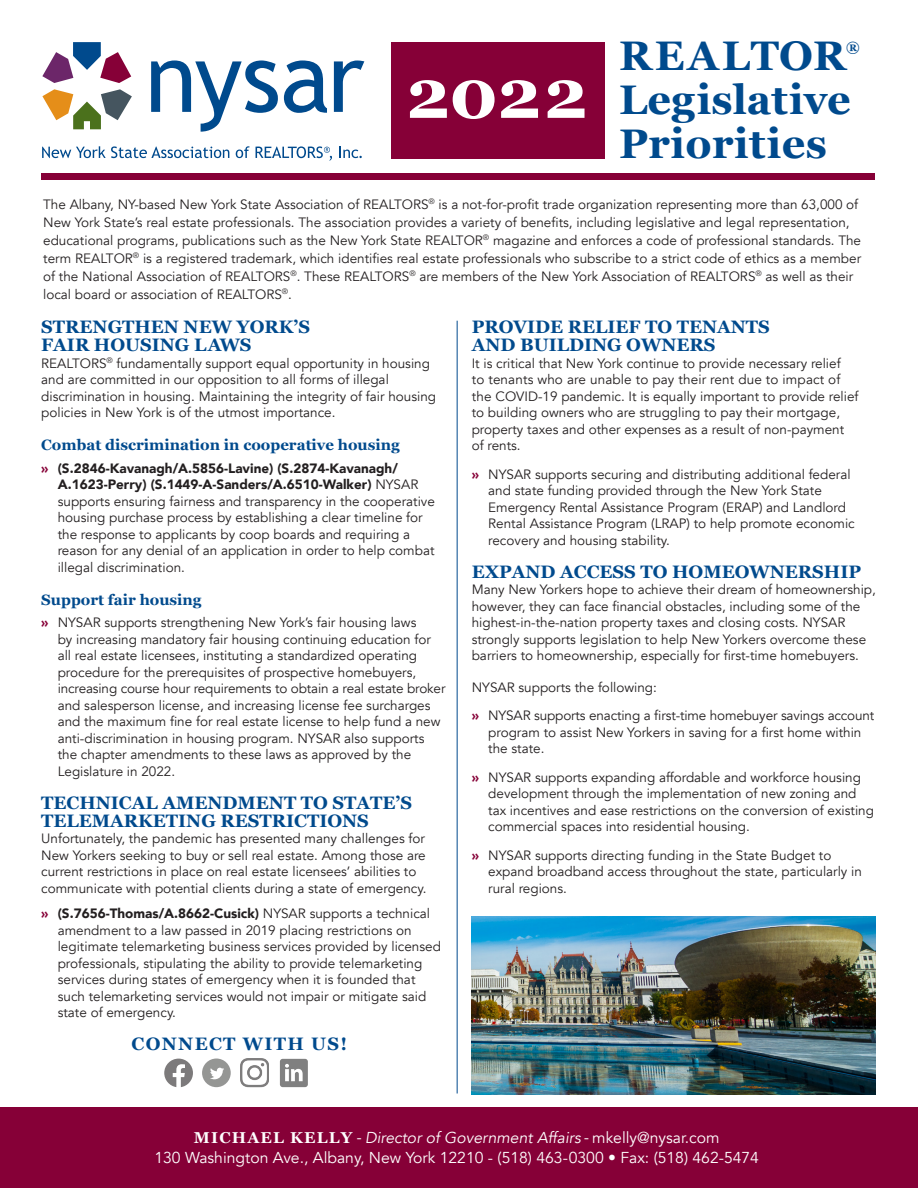
<style>
.page{position:relative;width:918px;height:1188px;background:#fff}
.page>*{position:absolute;margin:0;border:0;box-sizing:border-box;transform-origin:0 0}
.t1{font:700 69.75px "Georgia";color:#fff}
.t2{font:700 41.25px/44.1px "Georgia";letter-spacing:.01em;color:#004a8d}
.t3{font:700 41.25px "Georgia";letter-spacing:.045em;color:#004a8d}
.t4{font:700 18px/18px "Georgia";color:#004a8d}
.t5{font:700 18px "Georgia";letter-spacing:.075em;color:#004a8d}
.t6{font:15.75px "Avenir";color:#fff}
.t7{font:italic 15.75px "Avenir";color:#fff}
.t8{font:700 15px "Georgia";color:#004a8d}
.t9{font:700 14.4px "Georgia";color:#004a8d}
.t10{font:13.5px/16.5px "Avenir";color:#231f20}
.s1{font-weight:900;color:#860037}
.s2{font-weight:900}
.s3{font-family:"Georgia";font-weight:700;font-style:normal}
.s4{font-family:"Myriad Pro";font-style:normal}
.s5{font-style:normal}
</style>
<div class="page">
<div style="left:392px;top:42px;width:213px;height:116px;background:#860037"></div>
<div style="left:0;top:1108px;width:918px;height:80px;background:#860037"></div>
<svg style="left:42px;top:146px;width:187px;height:12px"></svg>
<svg style="left:236px;top:146px;width:14px;height:12px"></svg>
<svg style="left:256px;top:146px;width:76px;height:15px"></svg>
<svg style="left:339px;top:147px;width:23px;height:11px"></svg>
<svg style="left:151px;top:60px;width:127px;height:72px"></svg>
<svg style="left:284px;top:60px;width:43px;height:53px"></svg>
<svg style="left:334px;top:60px;width:30px;height:52px"></svg>
<svg style="left:42px;top:42px;width:89px;height:41px"></svg>
<svg style="left:42px;top:89px;width:90px;height:40px"></svg>
<hr style="left:457px;top:321px;width:1px;height:773px;background:#004a8d">
<div style="left:41px;top:173px;width:834px;height:7px;background:#860037"></div>
<svg style="left:164px;top:1059px;width:29px;height:28px"></svg>
<svg style="left:202px;top:1058px;width:29px;height:29px"></svg>
<div style="left:202px;top:1059px;width:29px;height:28px;background:#959694;border-radius:50%"></div>
<svg style="left:210px;top:1068px;width:14px;height:11px"></svg>
<img style="left:240px;top:1058px;width:29px;height:29px">
<img style="left:472px;top:916px;width:404px;height:178px">
<div style="left:280px;top:1059px;width:28px;height:28px;background:#808080;border-radius:3px"></div>
<svg style="left:285px;top:1064px;width:18px;height:17px"></svg>
<p class="t1" style="left:406px;top:41px;width:183px">2022</p>
<p class="t3" style="left:619px;top:25px;width:228px">REALTOR</p>
<p class="t9" style="left:846px;top:37px;width:15px">®</p>
<p class="t2" style="left:619px;top:76px;width:233px">Legislative<br>Priorities</p>
<p class="t10" style="left:43px;top:195px;width:819px;line-height:18px">The Albany, NY-based New York State Association of REALTORS<sup>®</sup> is a not-for-profit trade organization representing more than 63,000 of New York State’s real estate professionals. The association provides a variety of benefits, including legislative and legal representation, educational programs, publications such as the New York State REALTOR<sup>®</sup> magazine and enforces a code of professional standards. The term REALTOR<sup>®</sup> is a registered trademark, which identifies real estate professionals who subscribe to a strict code of ethics as a member of the National Association of REALTORS<sup>®</sup>. These REALTORS<sup>®</sup> are members of the New York Association of REALTORS<sup>®</sup> as well as their local board or association of REALTORS<sup>®</sup>.</p>
<p class="t4" style="left:472px;top:317px;width:300px">PROVIDE RELIEF TO TENANTS<br>AND BUILDING OWNERS</p>
<p class="t10" style="left:472px;top:355px;width:388px">It is critical that New York continue to provide necessary relief<br>to tenants who are unable to pay their rent due to impact of the COVID-19 pandemic. It is equally important to provide relief to building owners who are struggling to pay their mortgage, property taxes and other expenses as a result of non-payment of rents.</p>
<p class="t10" style="left:488px;top:466px;width:368px;text-indent:-16px"><span class="s1">»</span> NYSAR supports securing and distributing additional federal and state funding provided through the New York State Emergency Rental Assistance Program (ERAP) and Landlord Rental Assistance Program (LRAP) to help promote economic recovery and housing stability.</p>
<p class="t4" style="left:472px;top:561px;width:391px">EXPAND ACCESS TO HOMEOWNERSHIP</p>
<p class="t10" style="left:472px;top:581px;width:406px">Many New Yorkers hope to achieve their dream of homeownership, however, they can face financial obstacles, including some of the highest-in-the-nation property taxes and closing costs. NYSAR strongly supports legislation to help New Yorkers overcome these barriers to homeownership, especially for first-time homebuyers.</p>
<p class="t10" style="left:472px;top:679px;width:187px">NYSAR supports the following:</p>
<p class="t10" style="left:488px;top:707px;width:388px;text-indent:-16px"><span class="s1">»</span> NYSAR supports enacting a first-time homebuyer savings account program to assist New Yorkers in saving for a first home within the state.</p>
<p class="t10" style="left:488px;top:769px;width:387px;text-indent:-16px"><span class="s1">»</span> NYSAR supports expanding affordable and workforce housing development through the implementation of new zoning and tax incentives and ease restrictions on the conversion of existing commercial spaces into residential housing.</p>
<p class="t10" style="left:488px;top:847px;width:375px;text-indent:-16px"><span class="s1">»</span> NYSAR supports directing funding in the State Budget to expand broadband access throughout the state, particularly in rural regions.</p>
<p class="t4" style="left:41px;top:317px;width:270px">STRENGTHEN NEW YORK’S<br>FAIR HOUSING LAWS</p>
<p class="t10" style="left:41px;top:355px;width:396px">REALTORS<sup>®</sup> fundamentally support equal opportunity in housing and are committed in our opposition to all forms of illegal discrimination in housing. Maintaining the integrity of fair housing policies in New York is of the utmost importance.</p>
<p class="t8" style="left:41px;top:433px;width:360px">Combat discrimination in cooperative housing</p>
<p class="t10" style="left:58px;top:460px;width:379px;text-indent:-16px"><span class="s1">»</span> <span class="s2">(S.2846-Kavanagh/A.5856-Lavine) (S.2874-Kavanagh/ A.1623-Perry) (S.1449-A-Sanders/A.6510-Walker)</span> NYSAR supports ensuring fairness and transparency in the cooperative housing purchase process by establishing a clear timeline for the response to applicants by coop boards and requiring a reason for any denial of an application in order to help combat illegal discrimination.</p>
<p class="t8" style="left:41px;top:588px;width:162px">Support fair housing</p>
<p class="t10" style="left:58px;top:614px;width:389px;text-indent:-16px"><span class="s1">»</span> NYSAR supports strengthening New York’s fair housing laws<br>by increasing mandatory fair housing continuing education for all real estate licensees, instituting a standardized operating procedure for the prerequisites of prospective homebuyers, increasing course hour requirements to obtain a real estate broker and salesperson license, and increasing license fee surcharges and the maximum fine for real estate license to help fund a new anti-discrimination in housing program. NYSAR also supports the chapter amendments to these laws as approved by the Legislature in 2022.</p>
<p class="t4" style="left:41px;top:792px;width:372px">TECHNICAL AMENDMENT TO STATE’S<br>TELEMARKETING RESTRICTIONS</p>
<p class="t10" style="left:41px;top:830px;width:387px">Unfortunately, the pandemic has presented many challenges for New Yorkers seeking to buy or sell real estate. Among those are current restrictions in place on real estate licensees’ abilities to communicate with potential clients during a state of emergency.</p>
<p class="t10" style="left:58px;top:905px;width:385px;text-indent:-16px"><span class="s1">»</span> <span class="s2">(S.7656-Thomas/A.8662-Cusick)</span> NYSAR supports a technical amendment to a law passed in 2019 placing restrictions on legitimate telemarketing business services provided by licensed professionals, stipulating the ability to provide telemarketing services during states of emergency when it is founded that such telemarketing services would not impair or mitigate said state of emergency.</p>
<p class="t5" style="left:131px;top:1030px;width:217px">CONNECT WITH US!</p>
<p class="t7" style="left:194px;top:1129px;width:527px"><span class="s3">MICHAEL KELLY</span> <span class="s4">-</span> Director of Government Affairs <span class="s4">-</span> <span class="s5">mkelly@nysar.com</span></p>
<p class="t6" style="left:154px;top:1148px;width:606px">130 Washington Ave., Albany, New York 12210 - (518) 463-0300 • Fax: (518) 462-5474</p>
</div>
